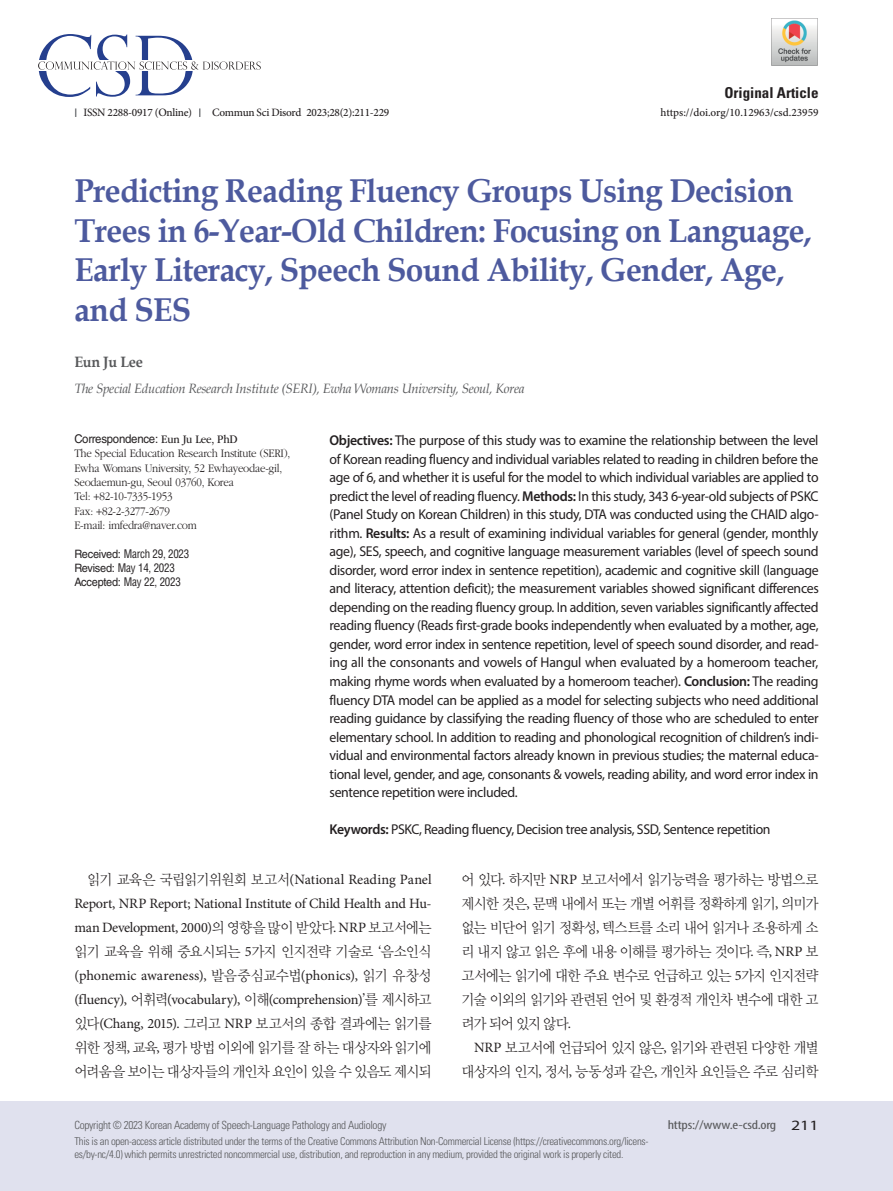
<style>
.page{position:relative;width:893px;height:1191px;background:#fff}
.page>*{position:absolute;margin:0;border:0;box-sizing:border-box;transform-origin:0 0}
.t1{font:700 33px/39.6px "Book Antiqua";letter-spacing:-.02em;color:#4d5a9e;scale:.96 1}
.t2{font:700 condensed 15px "Univers LT Std";color:#231f20}
.t3{font:700 15px "Book Antiqua";letter-spacing:-.02em;color:#57585a;scale:.96 1}
.t4{font:14.7px/24px "YDVY Mj O32";letter-spacing:-.065em;color:#231f20;text-align:justify;scale:.95 1}
.t5{font:14.25px/18.6px "Myriad Pro";letter-spacing:-.025em;color:#231f20;text-align:justify}
.t6{font:14.25px/24px "Minion Pro";letter-spacing:-.01em;color:#231f20;text-align:justify}
.t7{font:italic 13.5px "Book Antiqua";letter-spacing:-.02em;color:#57585a;scale:.96 1}
.t8{font:condensed 12.75px "Myriad Pro";letter-spacing:-.015em;color:#57585a;scale:1.25 1}
.t9{font:300 12px/14.4px "ITC Garamond Std";letter-spacing:-.02em;color:#231f20;scale:.91 1}
.t10{font:12px "Helvetica LT Std";letter-spacing:-.02em;color:#231f20;scale:.95 1}
.t11{font:condensed 11.55px/14px "Helvetica LT Std";letter-spacing:-.02em;color:#231f20;scale:.95 1}
.t12{font:300 condensed 11.25px "Univers LT Std";letter-spacing:-.025em;color:#57585a}
.t13{font:500 11.25px "Minion Pro";letter-spacing:-.025em;color:#231f20}
.t14{font:500 11.25px "Minion Pro";color:#231f20}
.t15{font:300 condensed 10.8px/12.9px "Univers LT Std";letter-spacing:-.025em;color:#57585a}
.s1{font-family:"ITC Garamond Std"}
.s2{font-stretch:normal}
.s3{font-weight:600}
.s4{font-family:"YDVY Mj O32";font-size:14.7px}
.s5{font-family:"Minion Pro";font-size:14.25px}
.s6{font-family:"Batang"}
.s7{font-family:"Batang";font-size:14.7px}
.s8{font-stretch:normal;font-size:14.25px;color:#231f20}
</style>
<div class="page">
<div style="left:0;top:1101px;width:893px;height:90px;background:#e0e1ee"></div>
<svg style="left:38px;top:34px;width:223px;height:63px"></svg>
<img style="left:771px;top:19px;width:47px;height:47px">
<p class="t13" style="left:84px;top:105px;width:110px">ISSN 2288-0917 (Online)</p>
<p class="t13" style="left:212px;top:105px;width:179px">Commun Sci Disord 2023;28(2):211-229</p>
<p class="t2" style="left:724px;top:83px;width:96px">Original Article</p>
<p class="t14" style="left:661px;top:105px;width:159px">https://doi.org/10.12963/csd.23959</p>
<h1 class="t1" style="left:74px;top:171px;width:770px">Predicting Reading Fluency Groups Using Decision Trees in 6-Year-Old Children: Focusing on Language, Early Literacy, Speech Sound Ability, Gender, Age, and SES</h1>
<p class="t3" style="left:74px;top:351px;width:73px">Eun Ju Lee</p>
<p class="t7" style="left:74px;top:379px;width:470px">The Special Education Research Institute (SERI), Ewha Womans University, Seoul, Korea</p>
<p class="t10" style="left:74px;top:432px;width:173px">Correspondence: <span class="s1">Eun Ju Lee, PhD</span></p>
<p class="t9" style="left:74px;top:446px;width:239px">The Special Education Research Institute (SERI), Ewha Womans University, 52 Ewhayeodae-gil, Seodaemun-gu, Seoul 03760, Korea<br>Tel: +82-10-7335-1953<br>Fax: +82-2-3277-2679<br>E-mail: imfedra@naver.com</p>
<p class="t11" style="left:74px;top:547px;width:123px"><span class="s2">Received:</span> March 29, 2023<br><span class="s2">Revised:</span> May 14, 2023<br><span class="s2">Accepted:</span> May 22, 2023</p>
<p class="t5" style="left:330px;top:431px;width:491px"><span class="s3">Objectives:</span> The purpose of this study was to examine the relationship between the level of Korean reading fluency and individual variables related to reading in children before the age of 6, and whether it is useful for the model to which individual variables are applied to predict the level of reading fluency. <span class="s3">Methods:</span> In this study, 343 6-year-old subjects of PSKC (Panel Study on Korean Children) in this study, DTA was conducted using the CHAID algo&shy;rithm. <span class="s3">Results:</span> As a result of examining individual variables for general (gender, monthly age), SES, speech, and cognitive language measurement variables (level of speech sound disorder, word error index in sentence repetition), academic and cognitive skill (language and literacy, attention deficit); the measurement variables showed significant differences depending on the reading fluency group. In addition, seven variables significantly affected reading fluency (Reads first-grade books independently when evaluated by a mother, age, gender, word error index in sentence repetition, level of speech sound disorder, and read&shy;ing all the consonants and vowels of Hangul when evaluated by a homeroom teacher, making rhyme words when evaluated by a homeroom teacher). <span class="s3">Conclusion:</span> The reading fluency DTA model can be applied as a model for selecting subjects who need additional reading guidance by classifying the reading fluency of those who are scheduled to enter elementary school. In addition to reading and phonological recognition of children’s indi&shy;vidual and environmental factors already known in previous studies; the maternal educa&shy;tional level, gender, and age, consonants &amp; vowels, reading ability, and word error index in sentence repetition were included.</p>
<p class="t5" style="left:330px;top:820px;width:443px"><span class="s3">Keywords:</span> PSKC, Reading fluency, Decision tree analysis, SSD, Sentence repetition</p>
<p class="t6" style="left:74px;top:867px;width:359px;text-indent:13px"><span class="s4">읽기 교육은 국립읽기위원회 보고서</span>(National Reading Panel Report, NRP Report; National Institute of Child Health and Hu&shy;man Development, 2000)<span class="s4">의 영향을 많이 받았다</span>. NRP <span class="s4">보고서에는</span></p>
<p class="t4" style="left:74px;top:938px;width:377px">읽기 교육을 위해 중요시되는 <span class="s5">5</span>가지 인지전략 기술로 <span class="s6">‘</span>음소인식</p>
<p class="t6" style="left:74px;top:963px;width:359px">(phonemic awareness), <span class="s4">발음중심교수법</span>(phonics), <span class="s4">읽기 유창성 </span>(fluency), <span class="s4">어휘력</span>(vocabulary), <span class="s4">이해</span>(comprehension)<span class="s7">’</span><span class="s4">를 제시하고</span></p>
<p class="t4" style="left:74px;top:1010px;width:377px">있다<span class="s5">(Chang, 2015).</span> 그리고 <span class="s5">NRP</span> 보고서의 종합 결과에는 읽기를 위한 정책<span class="s5">,</span> 교육<span class="s5">,</span> 평가 방법 이외에 읽기를 잘 하는 대상자와 읽기에 어려움을 보이는 대상자들의 개인차 요인이 있을 수 있음도 제시되</p>
<p class="t4" style="left:461px;top:866px;width:377px">어 있다<span class="s5">.</span> 하지만 <span class="s5">NRP</span> 보고서에서 읽기능력을 평가하는 방법으로 제시한 것은<span class="s5">,</span> 문맥 내에서 또는 개별 어휘를 정확하게 읽기<span class="s5">,</span> 의미가 없는 비단어 읽기 정확성<span class="s5">,</span> 텍스트를 소리 내어 읽거나 조용하게 소 리 내지 않고 읽은 후에 내용 이해를 평가하는 것이다<span class="s5">.</span> 즉<span class="s5">, NRP</span> 보 고서에는 읽기에 대한 주요 변수로 언급하고 있는 <span class="s5">5</span>가지 인지전략 기술 이외의 읽기와 관련된 언어 및 환경적 개인차 변수에 대한 고 려가 되어 있지 않다<span class="s5">.</span></p>
<p class="t4" style="left:461px;top:1034px;width:377px;text-align:right"><span class="s5">NRP</span> 보고서에 언급되어 있지 않은<span class="s5">,</span> 읽기와 관련된 다양한 개별 대상자의 인지<span class="s5">,</span> 정서<span class="s5">,</span> 능동성과 같은<span class="s5">,</span> 개인차 요인들은 주로 심리학</p>
<p class="t12" style="left:74px;top:1118px;width:314px">Copyright © 2023 Korean Academy of Speech-Language Pathology and Audiology</p>
<p class="t15" style="left:74px;top:1134px;width:576px">This is an open-access article distributed under the terms of the Creative Commons Attribution Non-Commercial License (https://creativecommons.org/licens&shy;es/by-nc/4.0) which permits unrestricted noncommercial use, distribution, and reproduction in any medium, provided the original work is properly cited.</p>
<p class="t8" style="left:668px;top:1117px;width:122px">https://www.e-csd.org <span class="s8">211</span></p>
</div>
